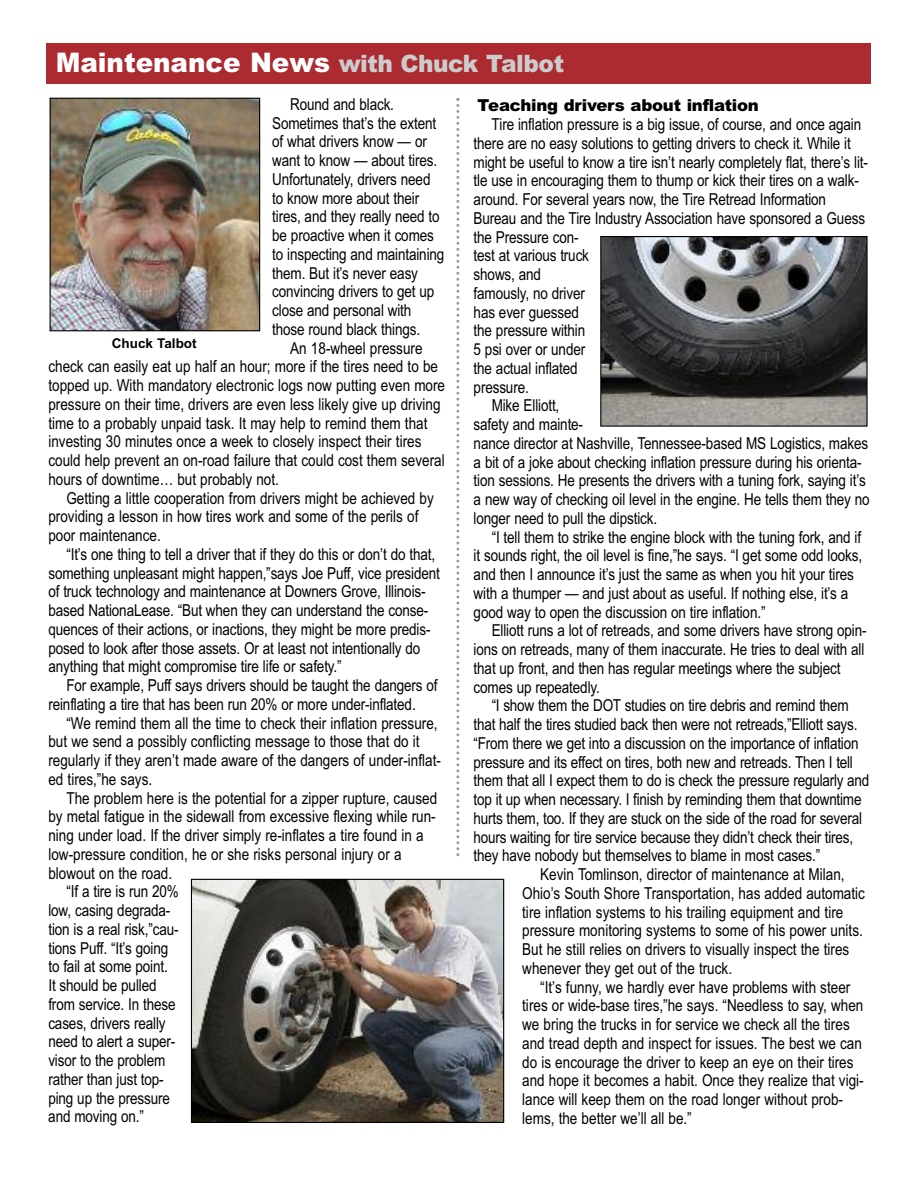
<style>
.page{position:relative;width:918px;height:1188px;background:#fff}
.page>*{position:absolute;margin:0;border:0;box-sizing:border-box;transform-origin:0 0}
.t1{font:900 27px "Arial";color:#fff}
.t2{font:16.5px/18.8px "Arial Narrow";letter-spacing:-.01em;color:#000}
.t3{font:900 16.5px "Arial";letter-spacing:-.015em;color:#000}
.t4{font:700 13.5px "Arial";color:#000}
.s1{font-size:24px;color:#ccc}
</style>
<div class="page">
<div style="left:46px;top:43px;width:825px;height:41px;background:#ac2b31"></div>
<img style="left:52px;top:100px;width:206px;height:229px">
<div style="left:50px;top:98px;width:210px;height:233px;border:1px solid #000"></div>
<img style="left:602px;top:238px;width:264px;height:187px">
<div style="left:600px;top:236px;width:268px;height:191px;border:1px solid #000"></div>
<img style="left:193px;top:881px;width:309px;height:240px">
<div style="left:191px;top:879px;width:313px;height:244px;border:1px solid #000"></div>
<svg style="left:456px;top:98px;width:3px;height:758px"></svg>
<h1 class="t1" style="left:56px;top:47px;width:510px">Maintenance News <span class="s1">with Chuck Talbot</span></h1>
<p class="t2" style="left:272px;top:95px;width:174px;text-indent:18px">Round and black.<br>Sometimes that’s the extent of what drivers know — or want to know — about tires.<br>Unfortunately, drivers need to know more about their tires, and they really need to be proactive when it comes to inspecting and maintaining them. But it’s never easy convincing drivers to get up close and personal with those round black things.</p>
<p class="t2" style="left:48px;top:339px;width:398px;text-indent:242px">An 18-wheel pressure check can easily eat up half an hour; more if the tires need to be topped up. With mandatory electronic logs now putting even more pressure on their time, drivers are even less likely give up driving time to a probably unpaid task. It may help to remind them that investing 30 minutes once a week to closely inspect their tires could help prevent an on-road failure that could cost them several hours of downtime… but probably not.</p>
<p class="t2" style="left:48px;top:489px;width:387px;text-indent:18px">Getting a little cooperation from drivers might be achieved by providing a lesson in how tires work and some of the perils of poor maintenance.</p>
<p class="t2" style="left:48px;top:545px;width:393px;text-indent:18px">“It’s one thing to tell a driver that if they do this or don’t do that, something unpleasant might happen,”says Joe Puff, vice president of truck technology and maintenance at Downers Grove, Illinois&shy;based NationaLease. “But when they can understand the conse&shy;quences of their actions, or inactions, they might be more predis&shy;posed to look after those assets. Or at least not intentionally do anything that might compromise tire life or safety.”</p>
<p class="t2" style="left:48px;top:676px;width:391px;text-indent:18px">For example, Puff says drivers should be taught the dangers of reinflating a tire that has been run 20% or more under-inflated.</p>
<p class="t2" style="left:48px;top:714px;width:394px;text-indent:18px">“We remind them all the time to check their inflation pressure, but we send a possibly conflicting message to those that do it regularly if they aren’t made aware of the dangers of under-inflat&shy;ed tires,”he says.</p>
<p class="t2" style="left:66px;top:789px;width:372px">The problem here is the potential for a zipper rupture, caused</p>
<p class="t2" style="left:48px;top:807px;width:389px">by metal fatigue in the sidewall from excessive flexing while run-</p>
<p class="t2" style="left:48px;top:826px;width:377px">ning under load. If the driver simply re-inflates a tire found in a</p>
<p class="t2" style="left:48px;top:845px;width:355px">low-pressure condition, he or she risks personal injury or a</p>
<p class="t2" style="left:48px;top:864px;width:125px">blowout on the road.</p>
<p class="t2" style="left:66px;top:882px;width:114px">“If a tire is run 20%</p>
<p class="t2" style="left:48px;top:901px;width:124px">low, casing degrada-</p>
<p class="t2" style="left:48px;top:920px;width:132px">tion is a real risk,”cau-</p>
<p class="t2" style="left:48px;top:939px;width:121px">tions Puff. “It’s going</p>
<p class="t2" style="left:48px;top:957px;width:121px">to fail at some point.</p>
<p class="t2" style="left:48px;top:976px;width:110px">It should be pulled</p>
<p class="t2" style="left:48px;top:995px;width:129px">from service. In these</p>
<p class="t2" style="left:48px;top:1014px;width:119px">cases, drivers really</p>
<p class="t2" style="left:48px;top:1032px;width:128px">need to alert a super-</p>
<p class="t2" style="left:48px;top:1051px;width:119px">visor to the problem</p>
<p class="t2" style="left:48px;top:1070px;width:117px">rather than just top-</p>
<p class="t2" style="left:48px;top:1089px;width:123px">ping up the pressure</p>
<p class="t2" style="left:48px;top:1107px;width:97px">and moving on.”</p>
<p class="t3" style="left:478px;top:96px;width:283px">Teaching drivers about inflation</p>
<p class="t2" style="left:492px;top:115px;width:371px">Tire inflation pressure is a big issue, of course, and once again</p>
<p class="t2" style="left:474px;top:134px;width:379px">there are no easy solutions to getting drivers to check it. While it</p>
<p class="t2" style="left:474px;top:153px;width:396px">might be useful to know a tire isn’t nearly completely flat, there’s lit-</p>
<p class="t2" style="left:474px;top:171px;width:387px">tle use in encouraging them to thump or kick their tires on a walk-</p>
<p class="t2" style="left:474px;top:190px;width:354px">around. For several years now, the Tire Retread Information</p>
<p class="t2" style="left:474px;top:209px;width:393px">Bureau and the Tire Industry Association have sponsored a Guess</p>
<p class="t2" style="left:474px;top:228px;width:107px">the Pressure con-</p>
<p class="t2" style="left:474px;top:246px;width:117px">test at various truck</p>
<p class="t2" style="left:474px;top:265px;width:69px">shows, and</p>
<p class="t2" style="left:474px;top:284px;width:113px">famously, no driver</p>
<p class="t2" style="left:474px;top:303px;width:107px">has ever guessed</p>
<p class="t2" style="left:474px;top:321px;width:113px">the pressure within</p>
<p class="t2" style="left:474px;top:340px;width:113px">5 psi over or under</p>
<p class="t2" style="left:474px;top:359px;width:106px">the actual inflated</p>
<p class="t2" style="left:474px;top:378px;width:57px">pressure.</p>
<p class="t2" style="left:492px;top:396px;width:69px">Mike Elliott,</p>
<p class="t2" style="left:474px;top:415px;width:111px">safety and mainte-</p>
<p class="t2" style="left:474px;top:434px;width:396px">nance director at Nashville, Tennessee-based MS Logistics, makes</p>
<p class="t2" style="left:474px;top:453px;width:390px">a bit of a joke about checking inflation pressure during his orienta-</p>
<p class="t2" style="left:474px;top:471px;width:394px">tion sessions. He presents the drivers with a tuning fork, saying it’s</p>
<p class="t2" style="left:474px;top:490px;width:398px">a new way of checking oil level in the engine. He tells them they no</p>
<p class="t2" style="left:474px;top:509px;width:185px">longer need to pull the dipstick.</p>
<p class="t2" style="left:492px;top:528px;width:371px">“I tell them to strike the engine block with the tuning fork, and if</p>
<p class="t2" style="left:474px;top:546px;width:390px">it sounds right, the oil level is fine,”he says. “I get some odd looks,</p>
<p class="t2" style="left:474px;top:565px;width:382px">and then I announce it’s just the same as when you hit your tires</p>
<p class="t2" style="left:474px;top:584px;width:376px">with a thumper — and just about as useful. If nothing else, it’s a</p>
<p class="t2" style="left:474px;top:603px;width:293px">good way to open the discussion on tire inflation.”</p>
<p class="t2" style="left:492px;top:621px;width:376px">Elliott runs a lot of retreads, and some drivers have strong opin-</p>
<p class="t2" style="left:474px;top:640px;width:392px">ions on retreads, many of them inaccurate. He tries to deal with all</p>
<p class="t2" style="left:474px;top:659px;width:368px">that up front, and then has regular meetings where the subject</p>
<p class="t2" style="left:474px;top:678px;width:128px">comes up repeatedly.</p>
<p class="t2" style="left:492px;top:696px;width:359px">“I show them the DOT studies on tire debris and remind them</p>
<p class="t2" style="left:474px;top:715px;width:385px">that half the tires studied back then were not retreads,”Elliott says.</p>
<p class="t2" style="left:474px;top:734px;width:386px">“From there we get into a discussion on the importance of inflation</p>
<p class="t2" style="left:474px;top:753px;width:381px">pressure and its effect on tires, both new and retreads. Then I tell</p>
<p class="t2" style="left:474px;top:771px;width:397px">them that all I expect them to do is check the pressure regularly and</p>
<p class="t2" style="left:474px;top:790px;width:389px">top it up when necessary. I finish by reminding them that downtime</p>
<p class="t2" style="left:474px;top:809px;width:390px">hurts them, too. If they are stuck on the side of the road for several</p>
<p class="t2" style="left:474px;top:828px;width:381px">hours waiting for tire service because they didn’t check their tires,</p>
<p class="t2" style="left:474px;top:846px;width:348px">they have nobody but themselves to blame in most cases.”</p>
<p class="t2" style="left:540px;top:865px;width:306px">Kevin Tomlinson, director of maintenance at Milan,</p>
<p class="t2" style="left:522px;top:884px;width:344px">Ohio’s South Shore Transportation, has added automatic</p>
<p class="t2" style="left:522px;top:903px;width:323px">tire inflation systems to his trailing equipment and tire</p>
<p class="t2" style="left:522px;top:921px;width:342px">pressure monitoring systems to some of his power units.</p>
<p class="t2" style="left:522px;top:940px;width:329px">But he still relies on drivers to visually inspect the tires</p>
<p class="t2" style="left:522px;top:959px;width:211px">whenever they get out of the truck.</p>
<p class="t2" style="left:540px;top:978px;width:312px">“It’s funny, we hardly ever have problems with steer</p>
<p class="t2" style="left:522px;top:996px;width:343px">tires or wide-base tires,”he says. “Needless to say, when</p>
<p class="t2" style="left:522px;top:1015px;width:329px">we bring the trucks in for service we check all the tires</p>
<p class="t2" style="left:522px;top:1034px;width:341px">and tread depth and inspect for issues. The best we can</p>
<p class="t2" style="left:522px;top:1053px;width:333px">do is encourage the driver to keep an eye on their tires</p>
<p class="t2" style="left:522px;top:1071px;width:343px">and hope it becomes a habit. Once they realize that vigi-</p>
<p class="t2" style="left:522px;top:1090px;width:322px">lance will keep them on the road longer without prob-</p>
<p class="t2" style="left:522px;top:1109px;width:171px">lems, the better we’ll all be.”</p>
<p class="t4" style="left:112px;top:335px;width:86px">Chuck Talbot</p>
</div>
